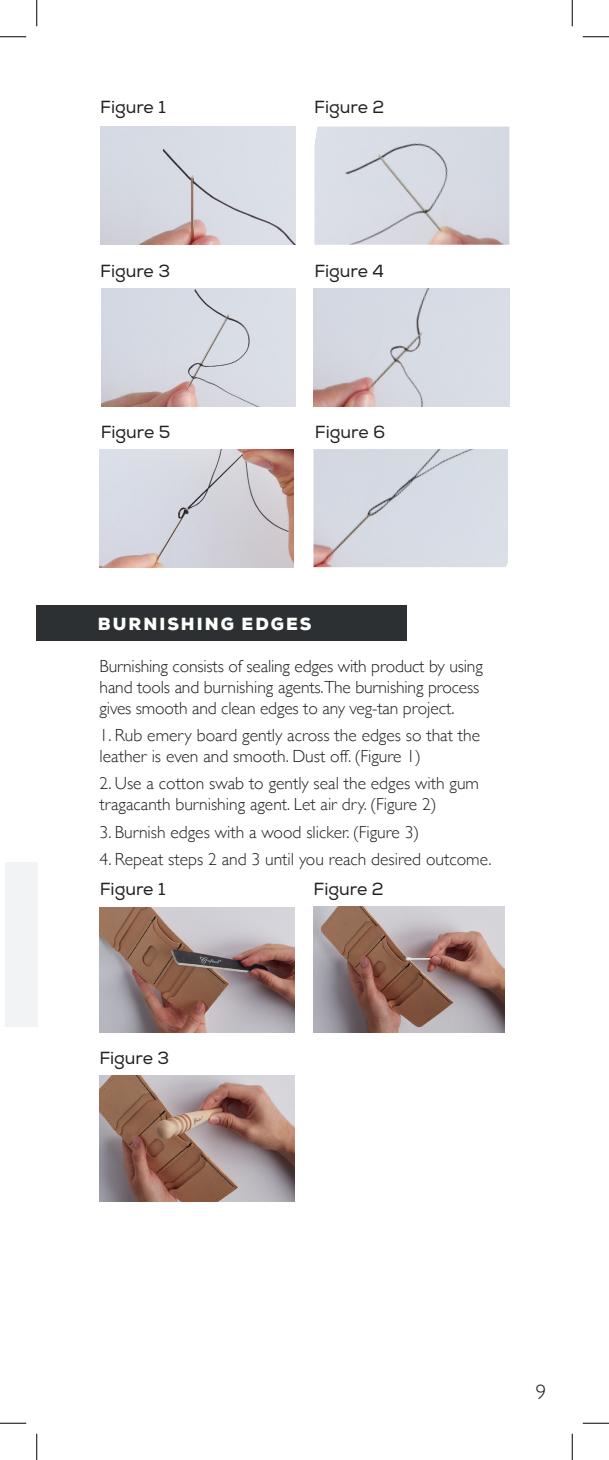
<style>
.page{position:relative;width:609px;height:1460px;background:#fff}
.page>*{position:absolute;margin:0;border:0;box-sizing:border-box;transform-origin:0 0}
.t1{font:300 21px "Gill Sans Nova";color:#231f20}
.t2{font:300 17.5px/21px "Gill Sans";color:#231f20}
.t3{font:17.5px "Nexa";color:#231f20}
.t4{font:900 17.5px "Nexa";letter-spacing:.115em;color:#fff}
</style>
<div class="page">
<div style="left:5px;top:862px;width:32px;height:165px;background:#f2f3f4"></div>
<img style="left:101px;top:127px;width:194px;height:118px">
<img style="left:314px;top:288px;width:196px;height:118px">
<img style="left:314px;top:127px;width:195px;height:118px">
<img style="left:100px;top:449px;width:193px;height:118px">
<img style="left:101px;top:288px;width:194px;height:118px">
<img style="left:313px;top:449px;width:195px;height:118px">
<div style="left:36px;top:605px;width:371px;height:36px;background:#2d3032"></div>
<img style="left:100px;top:907px;width:195px;height:126px">
<img style="left:314px;top:907px;width:190px;height:126px">
<img style="left:99px;top:1075px;width:196px;height:126px">
<svg style="left:0;top:36px;width:26px;height:1px"></svg>
<svg style="left:583px;top:36px;width:26px;height:1px"></svg>
<svg style="left:0;top:1422px;width:26px;height:1px"></svg>
<svg style="left:583px;top:1422px;width:26px;height:1px"></svg>
<svg style="left:36px;top:0;width:1px;height:26px"></svg>
<svg style="left:36px;top:1433px;width:1px;height:27px"></svg>
<svg style="left:572px;top:0;width:1px;height:26px"></svg>
<svg style="left:572px;top:1433px;width:1px;height:27px"></svg>
<p class="t3" style="left:100px;top:96px;width:67px">Figure 1</p>
<p class="t3" style="left:314px;top:96px;width:72px">Figure 2</p>
<p class="t3" style="left:100px;top:260px;width:71px">Figure 3</p>
<p class="t3" style="left:101px;top:422px;width:71px">Figure 5</p>
<p class="t3" style="left:314px;top:260px;width:71px">Figure 4</p>
<p class="t3" style="left:315px;top:422px;width:72px">Figure 6</p>
<p class="t4" style="left:98px;top:612px;width:215px">BURNISHING EDGES</p>
<p class="t2" style="left:100px;top:655px;width:385px">Burnishing consists of sealing edges with product by using hand tools and burnishing agents.The burnishing process gives smooth and clean edges to any veg-tan project.</p>
<p class="t2" style="left:100px;top:724px;width:382px">1. Rub emery board gently across the edges so that the leather is even and smooth. Dust off. (Figure 1)</p>
<p class="t2" style="left:100px;top:772px;width:381px">2. Use a cotton swab to gently seal the edges with gum tragacanth burnishing agent. Let air dry. (Figure 2)</p>
<p class="t2" style="left:100px;top:820px;width:321px">3. Burnish edges with a wood slicker. (Figure 3)</p>
<p class="t2" style="left:100px;top:848px;width:394px">4. Repeat steps 2 and 3 until you reach desired outcome.</p>
<p class="t3" style="left:100px;top:878px;width:67px">Figure 1</p>
<p class="t3" style="left:314px;top:878px;width:72px">Figure 2</p>
<p class="t3" style="left:99px;top:1047px;width:71px">Figure 3</p>
<p class="t1" style="left:536px;top:1379px;width:12px">9</p>
</div>
